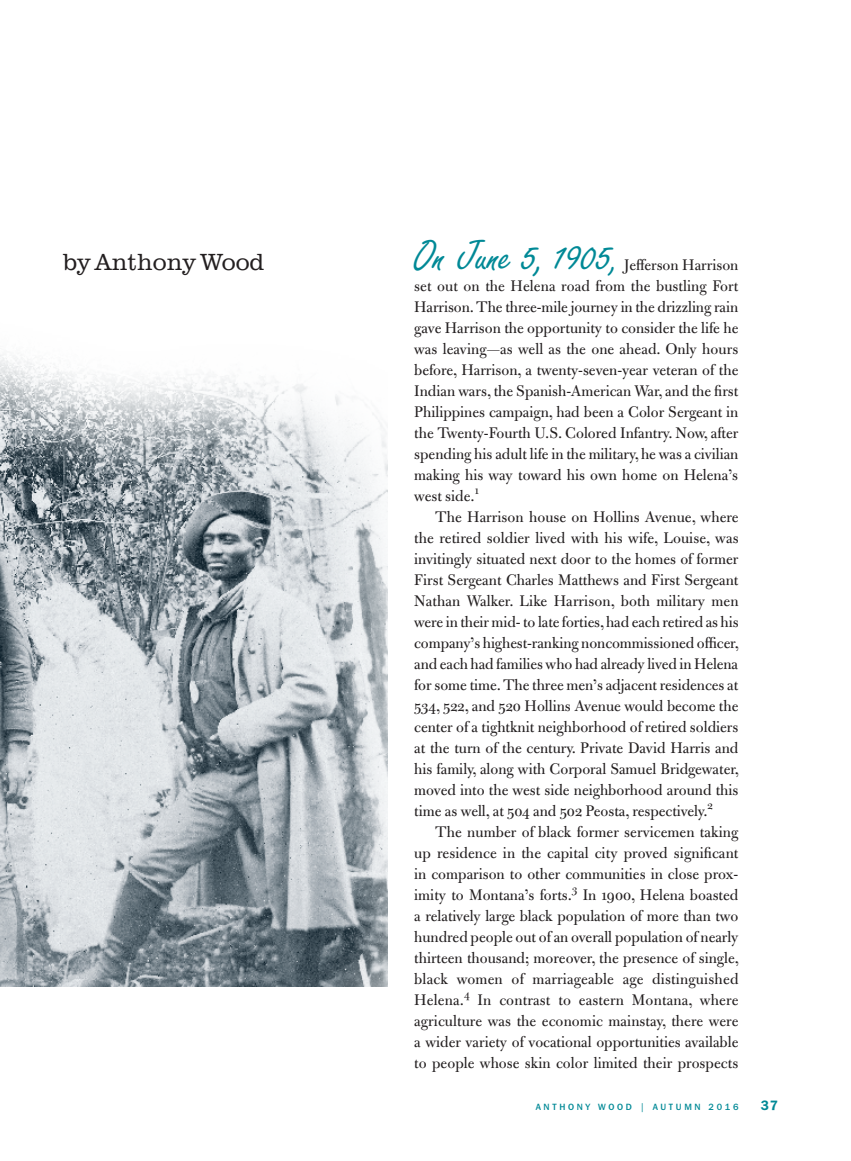
<style>
.page{position:relative;width:851px;height:1161px;background:#fff}
.page>*{position:absolute;margin:0;border:0;box-sizing:border-box;transform-origin:0 0}
.No_indent{font:45px "Freestyle Script";color:#008996}
.t1{font:300 24px "Clarendon BT";color:#231f20}
.No_indent-2{font:16.5px/21px "Bulmer MT Pro";color:#231f20;text-align:justify}
.Folio_recto{font:600 13.5px "Franklin Gothic IT Cby BT";color:#008996}
.t2{font:500 9px "Franklin Gothic IT Cby BT";letter-spacing:.3em;color:#008996}
.s1{font-size:40.5px}
</style>
<div class="page">
<img style="left:0;top:354px;width:387px;height:633px">
<p class="t1" style="left:63px;top:247px;width:203px">by Anthony Wood</p>
<p class="No_indent" style="left:414px;top:232px;width:208px">On June 5,1905<span class="s1">,</span></p>
<p class="No_indent-2" style="left:414px;top:255px;width:326px;text-indent:210px">Jefferson Harrison set out on the Helena road from the bustling Fort Harrison. The three-mile journey in the drizzling rain gave Harrison the opportunity to consider the life he was leaving—as well as the one ahead. Only hours before, Harrison, a twenty-seven-year veteran of the Indian wars, the Spanish-American War, and the first Philippines campaign, had been a Color Sergeant in the Twenty-Fourth U.S. Colored Infantry. Now, after spending his adult life in the military, he was a civilian making his way toward his own home on Helena’s west side.<sup>1</sup></p>
<p class="No_indent-2" style="left:414px;top:507px;width:326px;text-indent:21px">The Harrison house on Hollins Avenue, where the retired soldier lived with his wife, Louise, was invitingly situated next door to the homes of former First Sergeant Charles Matthews and First Sergeant Nathan Walker. Like Harrison, both military men were in their mid- to late forties, had each retired as his company’s highest-ranking noncommissioned officer, and each had families who had already lived in Helena for some time. The three men’s adjacent residences at 534, 522, and 520 Hollins Avenue would become the center of a tightknit neighborhood of retired soldiers at the turn of the century. Private David Harris and his family, along with Corporal Samuel Bridgewater, moved into the west side neighborhood around this time as well, at 504 and 502 Peosta, respectively.<sup>2</sup></p>
<p class="No_indent-2" style="left:414px;top:822px;width:326px;text-indent:21px">The number of black former servicemen taking up residence in the capital city proved significant in comparison to other communities in close prox&shy;imity to Montana’s forts.<sup>3</sup> In 1900, Helena boasted a relatively large black population of more than two hundred people out of an overall population of nearly thirteen thousand; moreover, the presence of single, black women of marriageable age distinguished Helena.<sup>4</sup> In contrast to eastern Montana, where agriculture was the economic mainstay, there were a wider variety of vocational opportunities available to people whose skin color limited their prospects</p>
<p class="t2" style="left:535px;top:1101px;width:204px">ANTHONY WOOD | AUTUMN 2016</p>
<p class="Folio_recto" style="left:760px;top:1097px;width:19px">37</p>
</div>
